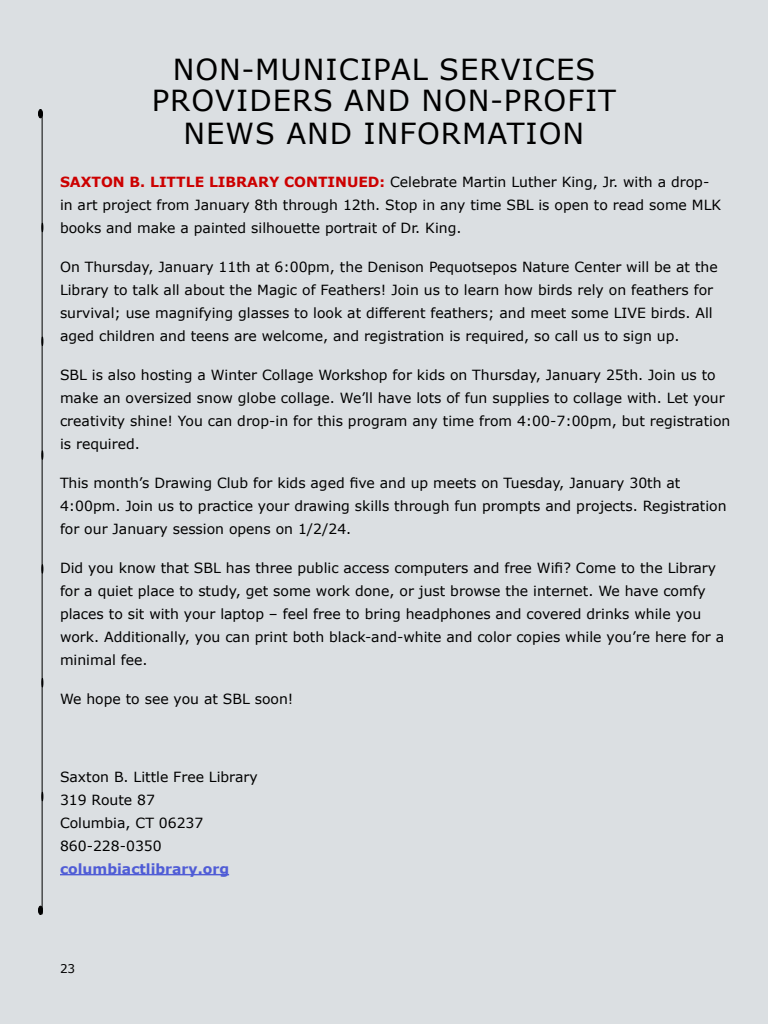
<style>
.page{position:relative;width:768px;height:1024px;background:#dbdfe2}
.page>*{position:absolute;margin:0;border:0;box-sizing:border-box;transform-origin:0 0}
.Body_Text{font:29px/31px "Verdana";letter-spacing:.035em;color:#000;text-align:center}
.Body_Text-2{font:14px/23px "Verdana";color:#000}
.Body_Text-3{font:700 14px "Verdana";color:#4f5cd6}
.t1{font:12px "Verdana";color:#000}
.s1{font-weight:700;color:#c00}
</style>
<div class="page">
<hr style="left:42px;top:114px;width:1px;height:800px;background:#000">
<svg style="left:41px;top:450px;width:2px;height:10px"></svg>
<svg style="left:41px;top:564px;width:2px;height:10px"></svg>
<div style="left:38px;top:906px;width:5px;height:9px;border:1px solid #000;border-radius:50%"></div>
<div style="left:38px;top:109px;width:5px;height:9px;border:1px solid #000;border-radius:50%"></div>
<hr style="left:60px;top:874px;width:169px;height:1px;background:#4f5cd6">
<p class="Body_Text" style="left:152px;top:54px;width:466px">NON-MUNICIPAL SERVICES<br>PROVIDERS AND NON-PROFIT</p>
<p class="Body_Text" style="left:184px;top:118px;width:402px">NEWS AND INFORMATION</p>
<p class="Body_Text-2" style="left:60px;top:170px;width:663px"><span class="s1">SAXTON B. LITTLE LIBRARY CONTINUED:</span> Celebrate Martin Luther King, Jr. with a drop&shy;in art project from January 8th through 12th. Stop in any time SBL is open to read some MLK books and make a painted silhouette portrait of Dr. King.</p>
<p class="Body_Text-2" style="left:60px;top:255px;width:659px">On Thursday, January 11th at 6:00pm, the Denison Pequotsepos Nature Center will be at the Library to talk all about the Magic of Feathers! Join us to learn how birds rely on feathers for survival; use magnifying glasses to look at different feathers; and meet some LIVE birds. All aged children and teens are welcome, and registration is required, so call us to sign up.</p>
<p class="Body_Text-2" style="left:60px;top:363px;width:672px">SBL is also hosting a Winter Collage Workshop for kids on Thursday, January 25th. Join us to make an oversized snow globe collage. We’ll have lots of fun supplies to collage with. Let your creativity shine! You can drop-in for this program any time from 4:00-7:00pm, but registration is required.</p>
<p class="Body_Text-2" style="left:60px;top:471px;width:668px">This month’s Drawing Club for kids aged five and up meets on Tuesday, January 30th at<br>4:00pm. Join us to practice your drawing skills through fun prompts and projects. Registration for our January session opens on 1/2/24.</p>
<p class="Body_Text-2" style="left:60px;top:556px;width:666px">Did you know that SBL has three public access computers and free Wifi? Come to the Library for a quiet place to study, get some work done, or just browse the internet. We have comfy places to sit with your laptop – feel free to bring headphones and covered drinks while you work. Additionally, you can print both black-and-white and color copies while you’re here for a minimal fee.</p>
<p class="Body_Text-2" style="left:60px;top:687px;width:235px">We hope to see you at SBL soon!</p>
<p class="Body_Text-2" style="left:60px;top:765px;width:199px">Saxton B. Little Free Library</p>
<p class="Body_Text-2" style="left:60px;top:788px;width:96px">319 Route 87</p>
<p class="Body_Text-2" style="left:60px;top:811px;width:145px">Columbia, CT 06237</p>
<p class="Body_Text-2" style="left:60px;top:834px;width:103px">860-228-0350</p>
<p class="Body_Text-3" style="left:60px;top:859px;width:171px">columbiactlibrary.org</p>
<p class="t1" style="left:60px;top:961px;width:17px">23</p>
</div>
